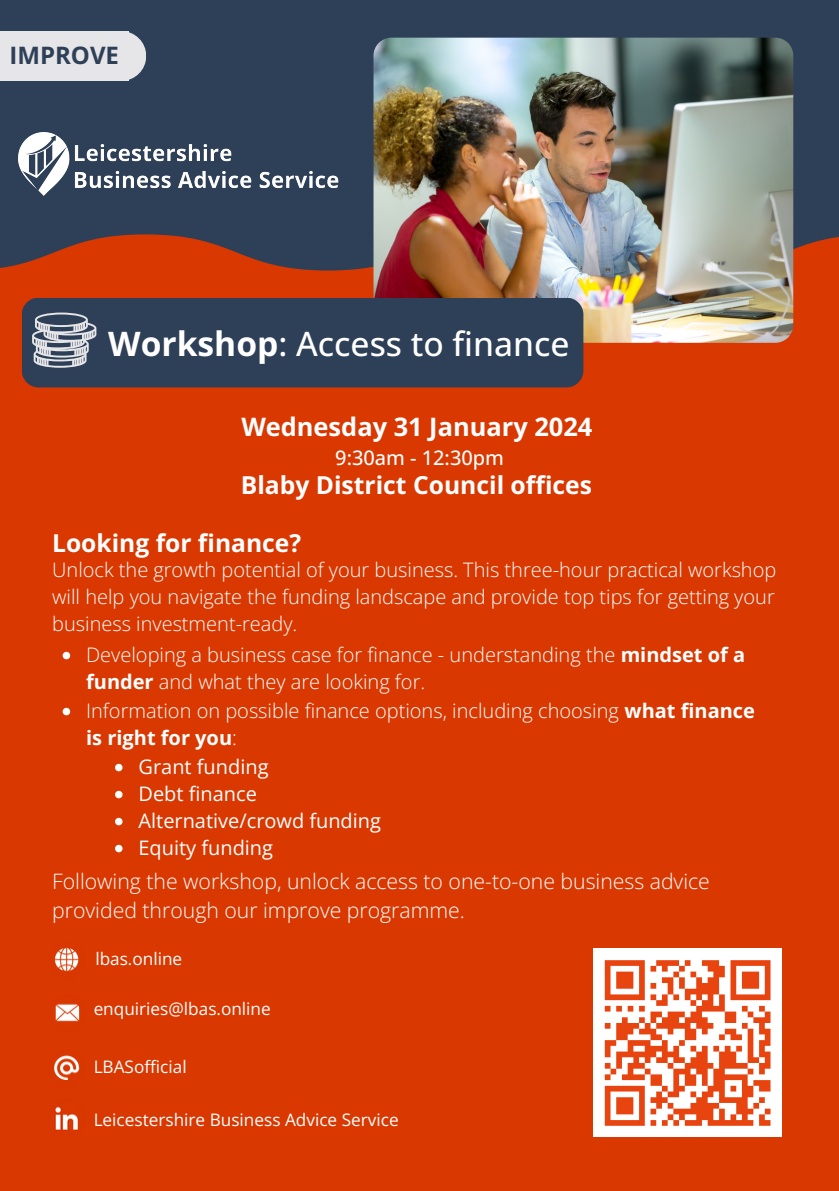
<style>
.page{position:relative;width:839px;height:1191px;background:#fff}
.page>*{position:absolute;margin:0;border:0;box-sizing:border-box;transform-origin:0 0}
.t1{font:500 33.6px "Open Sans";color:#fff}
.t2{font:700 25.4px "Open Sans";color:#fff}
.t3{font:700 24.6px "Open Sans";color:#fff}
.t4{font:700 24px "Open Sans";color:#2e4057}
.t5{font:300 21.2px/28.4px "Open Sans";color:#fff}
.t6{font:300 20px/27px "Open Sans";color:#fff}
.t7{font:20px "Open Sans";color:#fff}
.t8{font:500 20px "Open Sans";color:#fff}
.t9{font:17.2px "Open Sans";color:#fff}
.s1{font-weight:700}
</style>
<div class="page">
<div style="left:0;top:0;width:838px;height:1191px;background:#d93800"></div>
<div style="left:0;top:0;width:838px;height:85px;background:#2e4057"></div>
<svg style="left:0;top:85px;width:838px;height:186px;background:#463f4a"></svg>
<img style="left:19px;top:133px;width:321px;height:63px">
<img style="left:373px;top:38px;width:420px;height:305px">
<div style="left:22px;top:298px;width:561px;height:89px;background:#2e4057;border-radius:17px"></div>
<div style="left:0;top:31px;width:129px;height:50px;background:#e6e5e8"></div>
<div style="left:96px;top:31px;width:50px;height:50px;background:#e6e5e8;border-radius:50%"></div>
<svg style="left:32px;top:313px;width:64px;height:55px"></svg>
<svg style="left:63px;top:652px;width:7px;height:7px"></svg>
<svg style="left:115px;top:764px;width:7px;height:7px"></svg>
<svg style="left:115px;top:791px;width:7px;height:7px"></svg>
<svg style="left:115px;top:818px;width:7px;height:7px"></svg>
<svg style="left:115px;top:845px;width:7px;height:7px"></svg>
<svg style="left:63px;top:708px;width:7px;height:7px"></svg>
<div style="left:593px;top:949px;width:188px;height:188px;background:#fff"></div>
<svg style="left:604px;top:960px;width:167px;height:166px"></svg>
<img style="left:54px;top:948px;width:26px;height:183px">
<p class="t4" style="left:9px;top:38px;width:111px">IMPROVE</p>
<h1 class="t1" style="left:108px;top:320px;width:463px"><span class="s1">Workshop</span>: Access to finance</h1>
<p class="t2" style="left:241px;top:409px;width:352px">Wednesday 31 January 2024</p>
<p class="t8" style="left:335px;top:444px;width:170px">9:30am - 12:30pm</p>
<p class="t3" style="left:241px;top:468px;width:353px">Blaby District Council offices</p>
<p class="t3" style="left:52px;top:526px;width:250px">Looking for finance?</p>
<p class="t6" style="left:52px;top:556px;width:725px;text-align:justify">Unlock the growth potential of your business. This three-hour practical workshop will help you navigate the funding landscape and provide top tips for getting your business investment-ready.</p>
<p class="t6" style="left:86px;top:641px;width:660px">Developing a business case for finance - understanding the <span class="s1">mindset of a funder</span> and what they are looking for.</p>
<p class="t6" style="left:86px;top:697px;width:670px">Information on possible finance options, including choosing <span class="s1">what finance is right for you</span>:</p>
<p class="t7" style="left:138px;top:753px;width:131px">Grant funding</p>
<p class="t7" style="left:138px;top:780px;width:120px">Debt finance</p>
<p class="t7" style="left:138px;top:807px;width:244px">Alternative/crowd funding</p>
<p class="t7" style="left:138px;top:834px;width:136px">Equity funding</p>
<p class="t5" style="left:52px;top:867px;width:659px">Following the workshop, unlock access to one-to-one business advice provided through our improve programme.</p>
<p class="t9" style="left:95px;top:947px;width:88px">lbas.online</p>
<p class="t9" style="left:94px;top:997px;width:179px">enquiries@lbas.online</p>
<p class="t9" style="left:94px;top:1055px;width:95px">LBASofficial</p>
<p class="t9" style="left:94px;top:1108px;width:306px">Leicestershire Business Advice Service</p>
</div>
